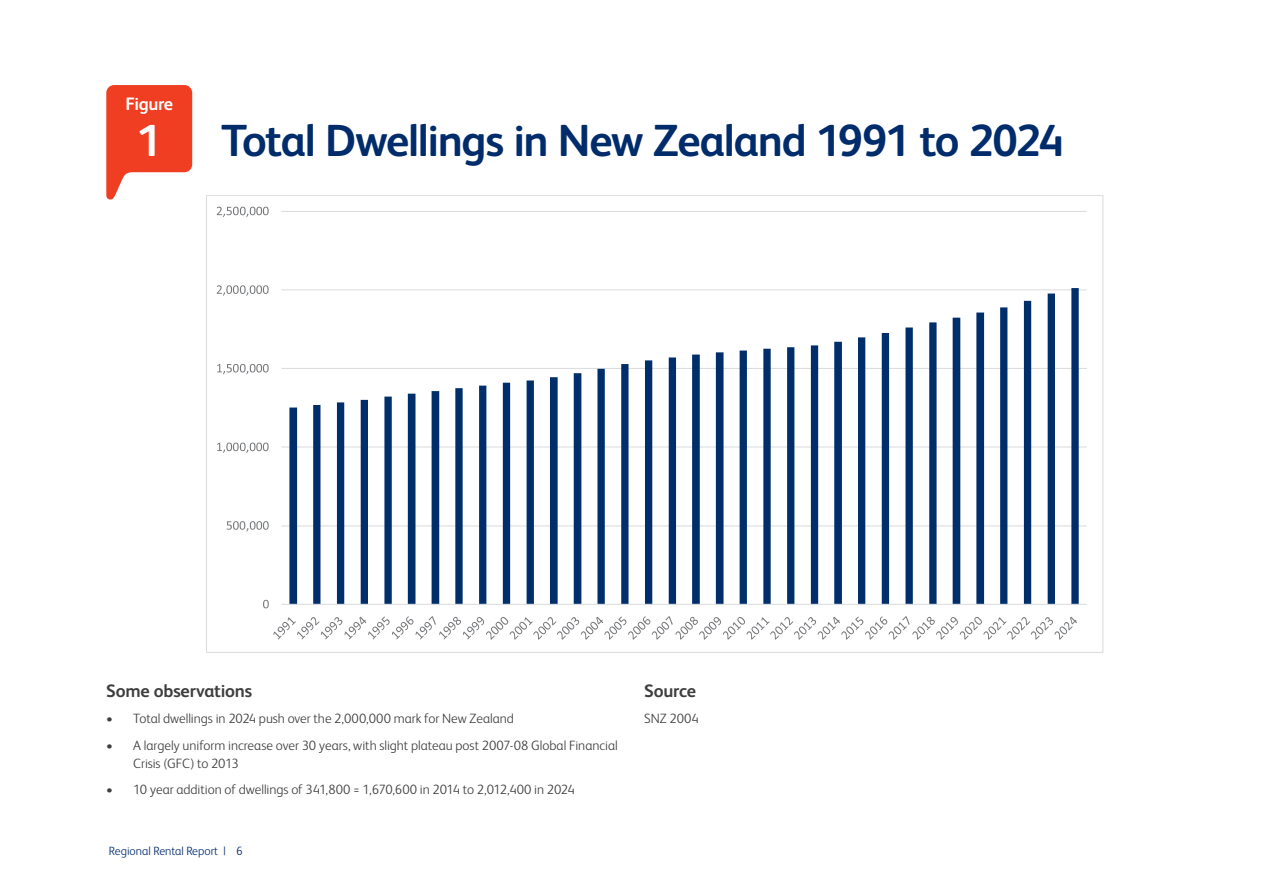
<style>
.page{position:relative;width:1263px;height:893px;background:#fff}
.page>*{position:absolute;margin:0;border:0;box-sizing:border-box;transform-origin:0 0}
.t1{font:700 45px "FS Albert";letter-spacing:-.03em;color:#002c6b}
.t2{font:700 45px "FS Albert";color:#fff}
.t3{font:700 18px "FS Albert";letter-spacing:-.01em;color:#3e3e3f}
.t4{font:700 18px "FS Albert";letter-spacing:-.02em;color:#fff}
.t5{font:300 13.5px/18px "FS Albert";color:#3e3e3f}
.t6{font:300 12px "FS Albert";color:#002c6b}
</style>
<div class="page">
<svg style="left:106px;top:85px;width:86px;height:115px"></svg>
<hr style="left:281px;top:525px;width:806px;height:1px;background:#dcdddf">
<hr style="left:281px;top:446px;width:806px;height:2px;background:#dcdddf">
<hr style="left:281px;top:368px;width:806px;height:1px;background:#dcdddf">
<hr style="left:281px;top:289px;width:806px;height:1px;background:#dcdddf">
<hr style="left:281px;top:211px;width:806px;height:1px;background:#dcdddf">
<svg style="left:289px;top:288px;width:790px;height:316px"></svg>
<hr style="left:281px;top:604px;width:806px;height:1px;background:#dcdddf">
<svg style="left:263px;top:600px;width:6px;height:8px"></svg>
<svg style="left:227px;top:521px;width:42px;height:10px"></svg>
<svg style="left:217px;top:443px;width:52px;height:10px"></svg>
<svg style="left:217px;top:364px;width:52px;height:10px"></svg>
<svg style="left:217px;top:285px;width:52px;height:11px"></svg>
<svg style="left:217px;top:207px;width:52px;height:10px"></svg>
<svg style="left:273px;top:616px;width:804px;height:24px"></svg>
<p class="t4" style="left:125px;top:92px;width:49px">Figure</p>
<p class="t2" style="left:137px;top:110px;width:27px">1</p>
<p class="t1" style="left:221px;top:110px;width:844px">Total Dwellings in New Zealand 1991 to 2024</p>
<p class="t3" style="left:106px;top:678px;width:147px">Some observations</p>
<p class="t5" style="left:106px;top:709px;width:409px">• Total dwellings in 2024 push over the 2,000,000 mark for New Zealand</p>
<p class="t5" style="left:133px;top:735px;width:486px;text-indent:-27px">• A largely uniform increase over 30 years, with slight plateau post 2007-08 Global Financial<br>Crisis (GFC) to 2013</p>
<p class="t5" style="left:106px;top:780px;width:470px">• 10 year addition of dwellings of 341,800 = 1,670,600 in 2014 to 2,012,400 in 2024</p>
<p class="t6" style="left:109px;top:843px;width:135px">Regional Rental Report | 6</p>
<p class="t3" style="left:644px;top:678px;width:53px">Source</p>
<p class="t5" style="left:644px;top:709px;width:56px">SNZ 2004</p>
</div>
